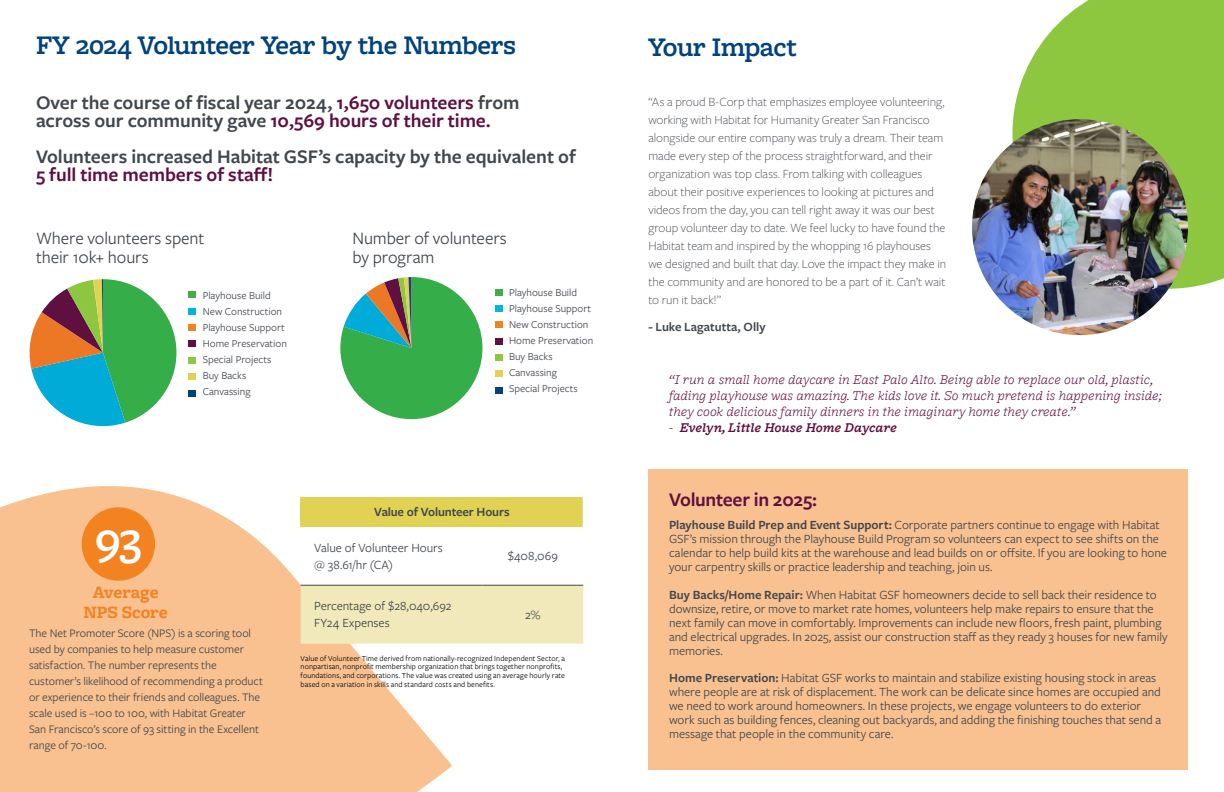
<style>
.page{position:relative;width:1224px;height:792px;background:#fff}
.page>*{position:absolute;margin:0;border:0;box-sizing:border-box;transform-origin:0 0}
.t1{font:600 48px "Freight Macro Pro";color:#fff}
.t2{font:600 28px "Freight Macro Pro";letter-spacing:-.015em;color:#00437b}
.t3{font:600 20px/18px "Freight Sans Pro";letter-spacing:-.005em;color:#41474e}
.t4{font:600 20px "Freight Sans Pro";letter-spacing:-.005em;color:#5f0f40}
.t5{font:18px/19px "Freight Sans Pro";letter-spacing:-.005em;color:#41474e}
.t6{font:700 18px/19.6px "Freight Macro Pro";color:#f38321;text-align:center}
.t7{font:italic 300 14px/16px "Freight Macro Pro";color:#5f0f40}
.t8{font:italic 600 14px "Freight Macro Pro";color:#5f0f40}
.t9{font:13px/14px "Freight Sans Pro";letter-spacing:-.005em;color:#41474e}
.t10{font:300 13px/18px "Freight Sans Pro";letter-spacing:-.005em;color:#41474e}
.t11{font:600 13px "Freight Sans Pro";letter-spacing:-.01em;color:#41474e}
.t12{font:12px/16px "Freight Sans Pro";letter-spacing:-.005em;color:#41474e}
.t13{font:11px/16px "Freight Sans Pro";color:#41474e}
.t14{font:8px/8.8px "Freight Sans Pro";letter-spacing:.015em;color:#000}
.s1{color:#5f0f40}
.s2{font-weight:300}
.s3{font-weight:600}
</style>
<div class="page">
<svg style="left:0;top:390px;width:452px;height:402px;fill:#f9c190"></svg>
<div style="left:648px;top:470px;width:540px;height:300px;background:#f9c190"></div>
<div style="left:189px;top:291px;width:7px;height:7px;background:#41ad49"></div>
<div style="left:189px;top:308px;width:7px;height:7px;background:#00b5df"></div>
<div style="left:189px;top:324px;width:7px;height:7px;background:#f38321"></div>
<div style="left:189px;top:340px;width:7px;height:7px;background:#5f0f40"></div>
<div style="left:189px;top:357px;width:7px;height:6px;background:#8dc63f"></div>
<div style="left:189px;top:373px;width:7px;height:7px;background:#e1d254"></div>
<div style="left:189px;top:390px;width:7px;height:7px;background:#00437b"></div>
<svg style="left:27px;top:279px;width:149px;height:153px"></svg>
<div style="left:495px;top:289px;width:7px;height:7px;background:#41ad49"></div>
<div style="left:495px;top:305px;width:7px;height:7px;background:#00b5df"></div>
<div style="left:495px;top:321px;width:7px;height:7px;background:#f38321"></div>
<div style="left:495px;top:338px;width:7px;height:7px;background:#5f0f40"></div>
<div style="left:495px;top:354px;width:7px;height:7px;background:#8dc63f"></div>
<div style="left:495px;top:370px;width:7px;height:7px;background:#e1d254"></div>
<div style="left:495px;top:387px;width:7px;height:7px;background:#00437b"></div>
<svg style="left:340px;top:277px;width:142px;height:142px"></svg>
<svg style="left:1012px;top:0;width:212px;height:289px;background:#98cb52"></svg>
<img style="left:972px;top:119px;width:216px;height:216px;border-radius:108px">
<div style="left:301px;top:497px;width:282px;height:30px;background:#e1d253"></div>
<div style="left:301px;top:586px;width:282px;height:58px;background:#f1e9b9"></div>
<hr style="left:301px;top:585px;width:181px;height:1px;background:#41474e">
<hr style="left:482px;top:585px;width:101px;height:1px;background:#41474e">
<div style="left:82px;top:507px;width:73px;height:74px;background:#f38321;border-radius:50%"></div>
<h2 class="t2" style="left:36px;top:25px;width:482px">FY 2024 Volunteer Year by the Numbers</h2>
<h3 class="t3" style="left:36px;top:93px;width:485px">Over the course of fiscal year 2024, <span class="s1">1,650 volunteers</span> from across our community gave <span class="s1">10,569 hours of their time.</span></h3>
<h3 class="t3" style="left:36px;top:147px;width:542px">Volunteers increased Habitat GSF’s capacity by the equivalent of</h3>
<h3 class="t4" style="left:36px;top:161px;width:239px">5 full time members of staff!</h3>
<h3 class="t5" style="left:36px;top:228px;width:170px">Where volunteers spent their 10k+ hours</h3>
<h3 class="t5" style="left:352px;top:227px;width:156px">Number of volunteers by program</h3>
<p class="t13" style="left:203px;top:287px;width:86px">Playhouse Build<br>New Construction<br>Playhouse Support<br>Home Preservation<br>Special Projects<br>Buy Backs<br>Canvassing</p>
<p class="t13" style="left:509px;top:284px;width:86px">Playhouse Build<br>Playhouse Support<br>New Construction<br>Home Preservation<br>Buy Backs<br>Canvassing<br>Special Projects</p>
<h1 class="t1" style="left:95px;top:505px;width:48px">93</h1>
<h3 class="t6" style="left:84px;top:582px;width:86px">Average<br>NPS Score</h3>
<p class="t12" style="left:29px;top:624px;width:236px">The Net Promoter Score (NPS) is a scoring tool used by companies to help measure customer satisfaction. The number represents the customer’s likelihood of recommending a product or experience to their friends and colleagues. The scale used is –100 to 100, with Habitat Greater San Francisco’s score of 93 sitting in the Excellent range of 70-100.</p>
<p class="t11" style="left:374px;top:503px;width:137px">Value of Volunteer Hours</p>
<p class="t9" style="left:314px;top:539px;width:130px;line-height:17px">Value of Volunteer Hours @ 38.61/hr (CA)</p>
<p class="t9" style="left:508px;top:549px;width:52px">$408,069</p>
<p class="t9" style="left:314px;top:597px;width:139px;line-height:17px">Percentage of $28,040,692<br>FY24 Expenses</p>
<p class="t9" style="left:525px;top:607px;width:17px">2%</p>
<p class="t14" style="left:301px;top:653px;width:266px">Value of Volunteer Time derived from nationally-recognized Independent Sector, a nonpartisan, nonprofit membership organization that brings together nonprofits, foundations, and corporations. The value was created using an average hourly rate based on a variation in skills and standard costs and benefits.</p>
<h2 class="t2" style="left:648px;top:28px;width:150px">Your Impact</h2>
<p class="t10" style="left:648px;top:92px;width:299px">“As a proud B-Corp that emphasizes employee volunteering, working with Habitat for Humanity Greater San Francisco alongside our entire company was truly a dream. Their team made every step of the process straightforward, and their organization was top class. From talking with colleagues about their positive experiences to looking at pictures and videos from the day, you can tell right away it was our best group volunteer day to date. We feel lucky to have found the Habitat team and inspired by the whopping 16 playhouses we designed and built that day. Love the impact they make in the community and are honored to be a part of it. Can’t wait to run it back!”</p>
<p class="t11" style="left:648px;top:318px;width:119px">- Luke Lagatutta, Olly</p>
<p class="t7" style="left:669px;top:371px;width:495px">“I run a small home daycare in East Palo Alto. Being able to replace our old, plastic, fading playhouse was amazing. The kids love it. So much pretend is happening inside; they cook delicious family dinners in the imaginary home they create.”</p>
<p class="t8" style="left:669px;top:418px;width:230px"><span class="s2">-</span> Evelyn, Little House Home Daycare</p>
<h3 class="t4" style="left:669px;top:486px;width:150px">Volunteer in 2025:</h3>
<p class="t9" style="left:669px;top:518px;width:499px"><span class="s3">Playhouse Build Prep and Event Support:</span> Corporate partners continue to engage with Habitat GSF’s mission through the Playhouse Build Program so volunteers can expect to see shifts on the calendar to help build kits at the warehouse and lead builds on or offsite. If you are looking to hone your carpentry skills or practice leadership and teaching, join us.</p>
<p class="t9" style="left:669px;top:587px;width:500px"><span class="s3">Buy Backs/Home Repair:</span> When Habitat GSF homeowners decide to sell back their residence to downsize, retire, or move to market rate homes, volunteers help make repairs to ensure that the next family can move in comfortably. Improvements can include new floors, fresh paint, plumbing and electrical upgrades. In 2025, assist our construction staff as they ready 3 houses for new family memories.</p>
<p class="t9" style="left:669px;top:671px;width:494px"><span class="s3">Home Preservation:</span> Habitat GSF works to maintain and stabilize existing housing stock in areas where people are at risk of displacement. The work can be delicate since homes are occupied and we need to work around homeowners. In these projects, we engage volunteers to do exterior work such as building fences, cleaning out backyards, and adding the finishing touches that send a message that people in the community care.</p>
</div>
